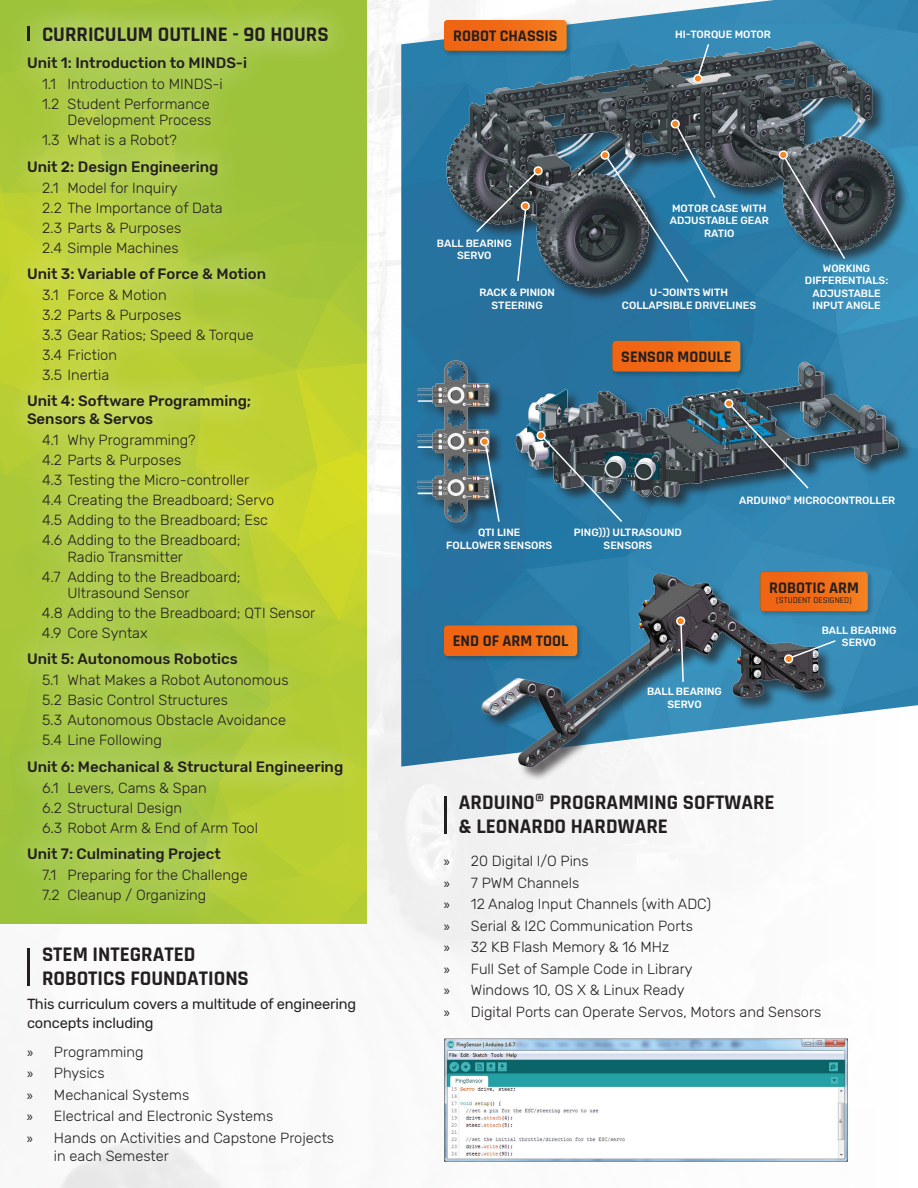
<style>
.page{position:relative;width:918px;height:1188px;background:#fff}
.page>*{position:absolute;margin:0;border:0;box-sizing:border-box;transform-origin:0 0}
.t1{font:700 21px/24px "Rajdhani";color:#231f20}
.t2{font:700 16.35px "Rajdhani";color:#231f20}
.t3{font:500 15px/18px "Rubik";color:#231f20}
.t4{font:300 14.7px/20px "Rubik";color:#231f20}
.t5{font:14.7px/19.2px "Rubik";letter-spacing:-.01em;color:#231f20}
.t6{font:500 10.5px/12.6px "Rubik";color:#fff;text-align:center}
.t7{font:500 9px "Rajdhani";color:#231f20}
.s1{font-family:"Myriad Pro";font-weight:400}
</style>
<div class="page">
<img style="left:0;top:0;width:633px;height:1188px">
<img style="left:401px;top:0;width:517px;height:767px">
<div style="left:447px;top:41px;width:463px;height:262px;background:#231f20;opacity:.7"></div>
<img style="left:446px;top:39px;width:449px;height:249px">
<div style="left:516px;top:362px;width:397px;height:150px;background:#231f20;opacity:.7"></div>
<img style="left:510px;top:361px;width:393px;height:144px">
<div style="left:418px;top:361px;width:86px;height:175px;background:#231f20;opacity:.7"></div>
<img style="left:415px;top:359px;width:77px;height:166px">
<img style="left:467px;top:515px;width:432px;height:310px">
<img style="left:444px;top:1038px;width:404px;height:132px">
<hr style="left:27px;top:948px;width:2px;height:37px;background:#231f20">
<hr style="left:444px;top:796px;width:2px;height:37px;background:#231f20">
<div style="left:2px;top:3px;width:364px;height:922px;background:#fff;opacity:.84"></div>
<svg style="left:27px;top:27px;width:2px;height:14px"></svg>
<div style="left:694px;top:75px;width:8px;height:7px;background:#f58523;border-radius:50%"></div>
<div style="left:693px;top:74px;width:10px;height:9px;border:2px solid #fff;border-radius:50%"></div>
<div style="left:779px;top:151px;width:8px;height:8px;background:#f58523;border-radius:50%"></div>
<div style="left:779px;top:150px;width:9px;height:10px;border:2px solid #fff;border-radius:50%"></div>
<div style="left:725px;top:400px;width:8px;height:7px;background:#f58523;border-radius:50%"></div>
<div style="left:724px;top:399px;width:10px;height:9px;border:2px solid #fff;border-radius:50%"></div>
<div style="left:677px;top:617px;width:8px;height:8px;background:#f58523;border-radius:50%"></div>
<div style="left:676px;top:616px;width:9px;height:10px;border:2px solid #fff;border-radius:50%"></div>
<div style="left:785px;top:655px;width:8px;height:8px;background:#f58523;border-radius:50%"></div>
<div style="left:784px;top:654px;width:9px;height:9px;border:2px solid #fff;border-radius:50%"></div>
<div style="left:537px;top:432px;width:8px;height:7px;background:#f58523;border-radius:50%"></div>
<div style="left:536px;top:431px;width:10px;height:9px;border:2px solid #fff;border-radius:50%"></div>
<div style="left:481px;top:438px;width:7px;height:8px;background:#f58523;border-radius:50%"></div>
<div style="left:480px;top:437px;width:9px;height:9px;border:2px solid #fff;border-radius:50%"></div>
<div style="left:601px;top:151px;width:8px;height:8px;background:#f58523;border-radius:50%"></div>
<div style="left:600px;top:151px;width:10px;height:9px;border:2px solid #fff;border-radius:50%"></div>
<div style="left:534px;top:167px;width:8px;height:8px;background:#f58523;border-radius:50%"></div>
<div style="left:534px;top:166px;width:9px;height:9px;border:2px solid #fff;border-radius:50%"></div>
<svg style="left:697px;top:42px;width:13px;height:35px"></svg>
<svg style="left:783px;top:156px;width:64px;height:105px;background:#475a65"></svg>
<svg style="left:605px;top:123px;width:112px;height:161px;background:#35617a"></svg>
<svg style="left:475px;top:171px;width:62px;height:112px;background:#3a627a"></svg>
<svg style="left:730px;top:405px;width:80px;height:85px;background:#3c5b6c"></svg>
<svg style="left:541px;top:436px;width:83px;height:88px;background:#41657a"></svg>
<svg style="left:484px;top:444px;width:17px;height:79px"></svg>
<div style="left:443px;top:19px;width:130px;height:38px;background:#231f20;opacity:.3"></div>
<div style="left:444px;top:20px;width:123px;height:31px;background:linear-gradient(to right,#ef5f10,#f37d1f);border-radius:4px"></div>
<div style="left:612px;top:340px;width:135px;height:38px;background:#231f20;opacity:.3"></div>
<div style="left:612px;top:341px;width:128px;height:31px;background:linear-gradient(to right,#ef5f10,#f37d1f);border-radius:4px"></div>
<div style="left:759px;top:571px;width:115px;height:46px;background:#231f20;opacity:.3"></div>
<div style="left:760px;top:572px;width:108px;height:39px;background:linear-gradient(to right,#ef5f10,#f37d1f);border-radius:4px"></div>
<div style="left:443px;top:624px;width:140px;height:38px;background:#231f20;opacity:.3"></div>
<div style="left:444px;top:625px;width:133px;height:31px;background:linear-gradient(to right,#ef5f10,#f37d1f);border-radius:4px"></div>
<svg style="left:790px;top:639px;width:47px;height:20px"></svg>
<svg style="left:679px;top:623px;width:6px;height:60px"></svg>
<div style="left:521px;top:202px;width:8px;height:8px;background:#f58523;border-radius:50%"></div>
<div style="left:521px;top:201px;width:9px;height:10px;border:2px solid #fff;border-radius:50%"></div>
<div style="left:671px;top:120px;width:8px;height:8px;background:#f58523;border-radius:50%"></div>
<div style="left:671px;top:119px;width:9px;height:10px;border:2px solid #fff;border-radius:50%"></div>
<h1 class="t1" style="left:42px;top:23px;width:288px">CURRICULUM OUTLINE - 90 HOURS</h1>
<p class="t3" style="left:27px;top:54px;width:222px">Unit 1: Introduction to MINDS-i</p>
<p class="t4" style="left:42px;top:74px;width:182px">1.1 Introduction to MINDS-i<br>1.2 Student Performance</p>
<p class="t4" style="left:42px;top:111px;width:171px;text-indent:26px">Development Process<br>1.3 What is a Robot?</p>
<p class="t3" style="left:27px;top:158px;width:193px">Unit 2: Design Engineering</p>
<p class="t4" style="left:42px;top:178px;width:182px">2.1 Model for Inquiry<br>2.2 The Importance of Data<br>2.3 Parts &amp; Purposes<br>2.4 Simple Machines</p>
<p class="t3" style="left:27px;top:265px;width:241px">Unit 3: Variable of Force &amp; Motion</p>
<p class="t4" style="left:42px;top:285px;width:213px">3.1 Force &amp; Motion<br>3.2 Parts &amp; Purposes<br>3.3 Gear Ratios; Speed &amp; Torque<br>3.4 Friction<br>3.5 Inertia</p>
<p class="t3" style="left:27px;top:392px;width:226px">Unit 4: Software Programming;<br>Sensors &amp; Servos</p>
<p class="t4" style="left:42px;top:430px;width:234px">4.1 Why Programming?<br>4.2 Parts &amp; Purposes<br>4.3 Testing the Micro-controller<br>4.4 Creating the Breadboard; Servo<br>4.5 Adding to the Breadboard; Esc<br>4.6 Adding to the Breadboard;</p>
<p class="t4" style="left:42px;top:547px;width:200px;text-indent:26px">Radio Transmitter<br>4.7 Adding to the Breadboard;</p>
<p class="t4" style="left:42px;top:583px;width:275px;text-indent:26px">Ultrasound Sensor<br>4.8 Adding to the Breadboard; QTI Sensor<br>4.9 Core Syntax</p>
<p class="t3" style="left:27px;top:651px;width:212px">Unit 5: Autonomous Robotics</p>
<p class="t4" style="left:42px;top:671px;width:248px">5.1 What Makes a Robot Autonomous<br>5.2 Basic Control Structures<br>5.3 Autonomous Obstacle Avoidance<br>5.4 Line Following</p>
<p class="t3" style="left:27px;top:758px;width:318px">Unit 6: Mechanical &amp; Structural Engineering</p>
<p class="t4" style="left:42px;top:778px;width:218px">6.1 Levers, Cams &amp; Span<br>6.2 Structural Design<br>6.3 Robot Arm &amp; End of Arm Tool</p>
<p class="t3" style="left:27px;top:845px;width:196px">Unit 7: Culminating Project</p>
<p class="t4" style="left:42px;top:865px;width:207px">7.1 Preparing for the Challenge<br>7.2 Cleanup / Organizing</p>
<h1 class="t1" style="left:42px;top:943px;width:208px">STEM INTEGRATED<br>ROBOTICS FOUNDATIONS</h1>
<p class="t5" style="left:27px;top:995px;width:331px">This curriculum covers a multitude of engineering concepts including</p>
<p class="t4" style="left:27px;top:1041px;width:309px;line-height:21.5px"><span class="s1">»</span> Programming<br><span class="s1">»</span> Physics<br><span class="s1">»</span> Mechanical Systems<br><span class="s1">»</span> Electrical and Electronic Systems<br><span class="s1">»</span> Hands on Activities and Capstone Projects</p>
<p class="t4" style="left:54px;top:1146px;width:116px">in each Semester</p>
<p class="t2" style="left:453px;top:26px;width:106px">ROBOT CHASSIS</p>
<p class="t6" style="left:675px;top:28px;width:97px">HI-TORQUE MOTOR</p>
<p class="t6" style="left:437px;top:237px;width:76px">BALL BEARING<br>SERVO</p>
<p class="t6" style="left:479px;top:287px;width:77px">RACK &amp; PINION<br>STEERING</p>
<p class="t6" style="left:670px;top:202px;width:101px">MOTOR CASE WITH<br>ADJUSTABLE GEAR<br>RATIO</p>
<p class="t6" style="left:622px;top:286px;width:136px">U-JOINTS WITH<br>COLLAPSIBLE DRIVELINES</p>
<p class="t2" style="left:621px;top:346px;width:112px">SENSOR MODULE</p>
<p class="t6" style="left:805px;top:262px;width:85px">WORKING<br>DIFFERENTIALS:<br>ADJUSTABLE<br>INPUT ANGLE</p>
<p class="t6" style="left:739px;top:494px;width:158px">ARDUINO<sup>®</sup> MICROCONTROLLER</p>
<p class="t6" style="left:446px;top:527px;width:108px">QTI LINE<br>FOLLOWER SENSORS</p>
<p class="t6" style="left:574px;top:527px;width:110px">PING))) ULTRASOUND<br>SENSORS</p>
<p class="t2" style="left:453px;top:631px;width:117px">END OF ARM TOOL</p>
<p class="t6" style="left:647px;top:686px;width:76px">BALL BEARING<br>SERVO</p>
<p class="t2" style="left:769px;top:577px;width:91px">ROBOTIC ARM</p>
<p class="t7" style="left:776px;top:595px;width:77px">(STUDENT DESIGNED)</p>
<p class="t6" style="left:822px;top:624px;width:76px">BALL BEARING<br>SERVO</p>
<h1 class="t1" style="left:459px;top:791px;width:317px">ARDUINO® PROGRAMMING SOFTWARE &amp; LEONARDO HARDWARE</h1>
<p class="t4" style="left:444px;top:851px;width:379px;line-height:21.5px"><span class="s1">»</span> 20 Digital I/O Pins<br><span class="s1">»</span> 7 PWM Channels<br><span class="s1">»</span> 12 Analog Input Channels (with ADC)<br><span class="s1">»</span> Serial &amp; I2C Communication Ports<br><span class="s1">»</span> 32 KB Flash Memory &amp; 16 MHz<br><span class="s1">»</span> Full Set of Sample Code in Library<br><span class="s1">»</span> Windows 10, OS X &amp; Linux Ready<br><span class="s1">»</span> Digital Ports can Operate Servos, Motors and Sensors</p>
</div>
